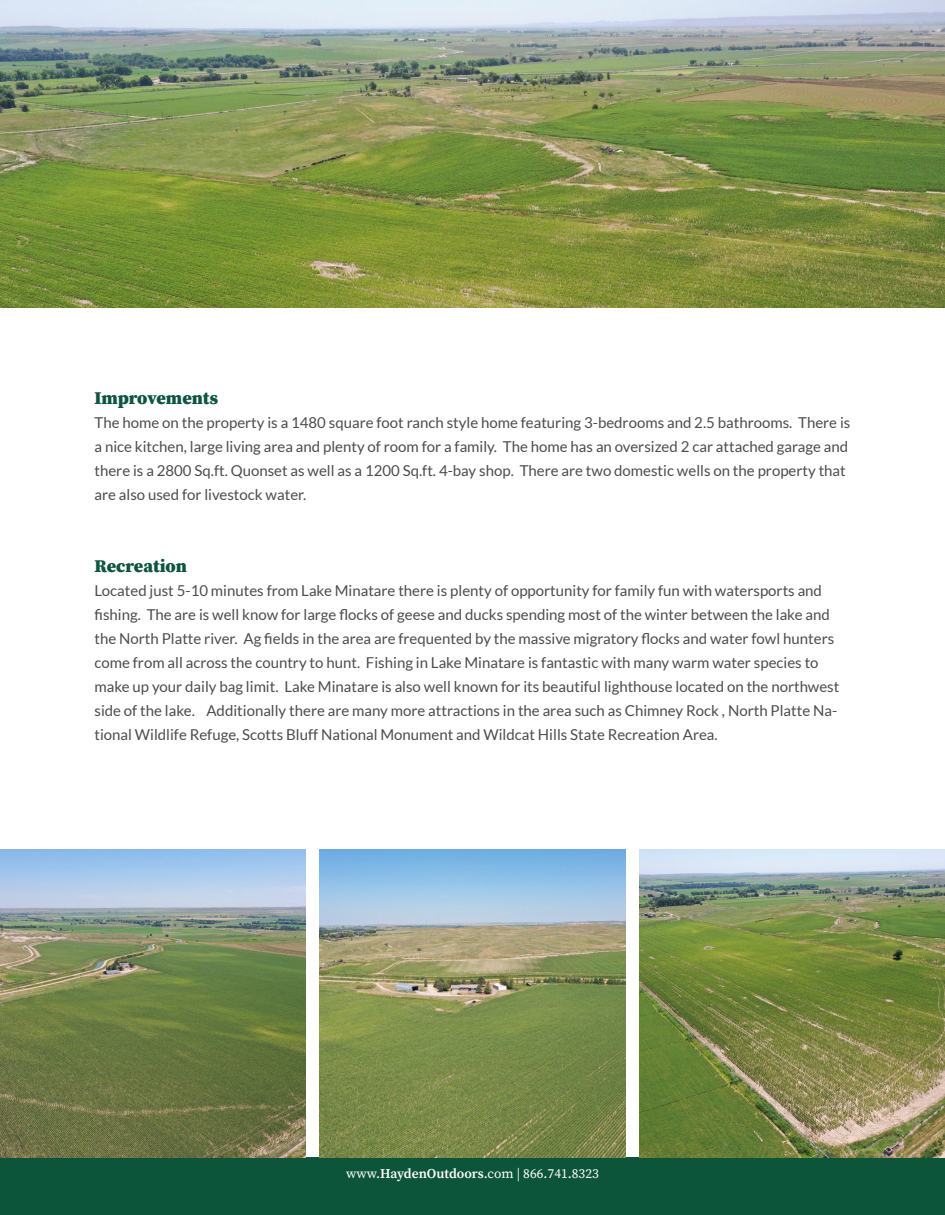
<style>
.page{position:relative;width:945px;height:1215px;background:#fff}
.page>*{position:absolute;margin:0;border:0;box-sizing:border-box;transform-origin:0 0}
.t1{font:900 18px "Source Serif Pro";color:#0d5540}
.t2{font:15px/24px "Lato";color:#4b4c4d}
.t3{font:13.5px "Source Serif Pro";color:#fff}
.s1{font-weight:600}
</style>
<div class="page">
<div style="left:0;top:1158px;width:945px;height:57px;background:#0d553a"></div>
<img style="left:320px;top:850px;width:305px;height:308px">
<img style="left:639px;top:850px;width:306px;height:308px">
<img style="left:0;top:0;width:945px;height:308px">
<img style="left:0;top:850px;width:306px;height:308px">
<p class="t1" style="left:94px;top:386px;width:125px">Improvements</p>
<p class="t2" style="left:94px;top:411px;width:757px">The home on the property is a 1480 square foot ranch style home featuring 3-bedrooms and 2.5 bathrooms. There is a nice kitchen, large living area and plenty of room for a family. The home has an oversized 2 car attached garage and there is a 2800 Sq.ft. Quonset as well as a 1200 Sq.ft. 4-bay shop. There are two domestic wells on the property that are also used for livestock water.</p>
<p class="t1" style="left:94px;top:554px;width:94px">Recreation</p>
<p class="t2" style="left:94px;top:579px;width:746px">Located just 5-10 minutes from Lake Minatare there is plenty of opportunity for family fun with watersports and fishing. The are is well know for large flocks of geese and ducks spending most of the winter between the lake and the North Platte river. Ag fields in the area are frequented by the massive migratory flocks and water fowl hunters come from all across the country to hunt. Fishing in Lake Minatare is fantastic with many warm water species to make up your daily bag limit. Lake Minatare is also well known for its beautiful lighthouse located on the northwest side of the lake. Additionally there are many more attractions in the area such as Chimney Rock , North Platte Na&shy;tional Wildlife Refuge, Scotts Bluff National Monument and Wildcat Hills State Recreation Area.</p>
<p class="t3" style="left:346px;top:1164px;width:254px">www.<span class="s1">HaydenOutdoors</span>.com | 866.741.8323</p>
</div>
